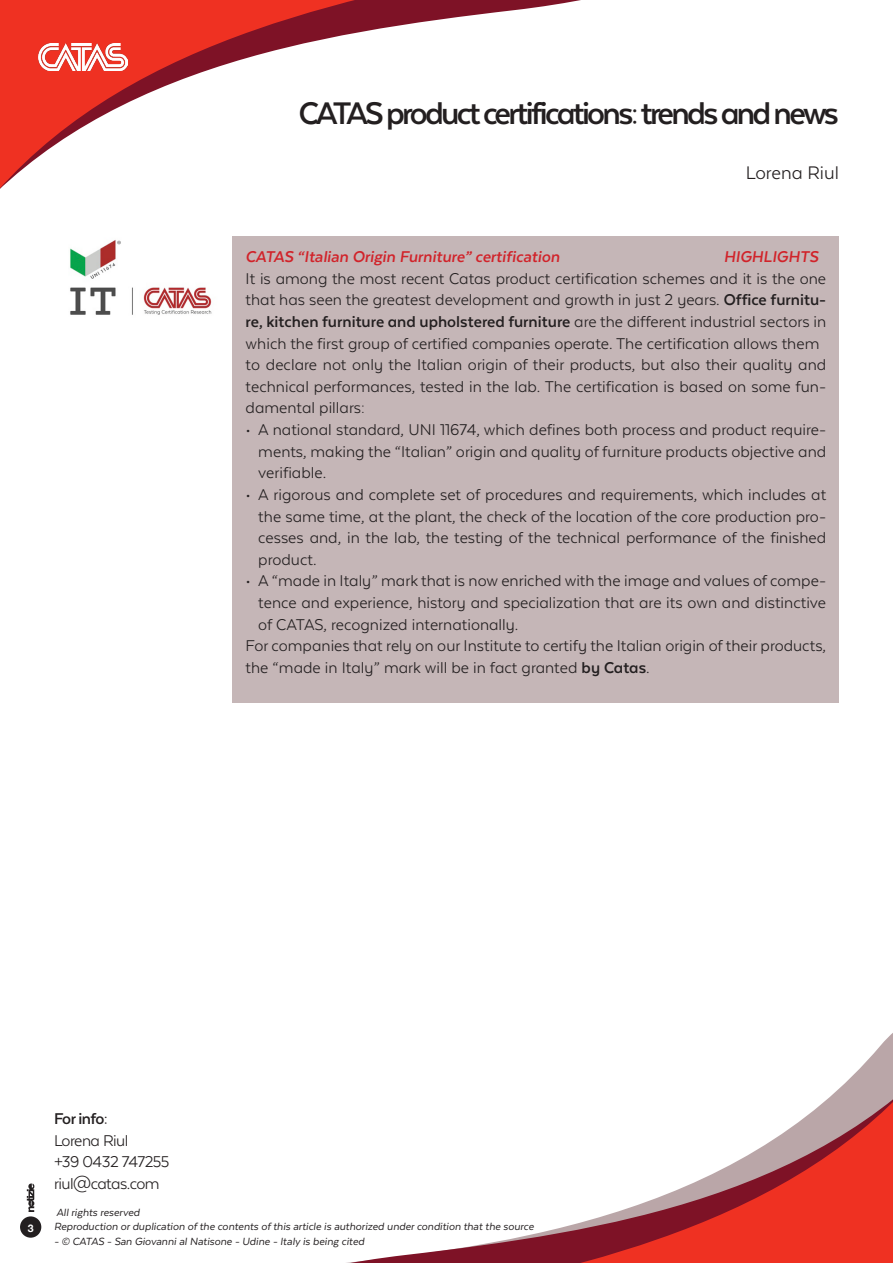
<style>
.page{position:relative;width:893px;height:1263px;background:#fff}
.page>*{position:absolute;margin:0;border:0;box-sizing:border-box;transform-origin:0 0}
.t1{font:700 36px "Texta Alt";letter-spacing:-.075em;color:#231f20}
.t2{font:21px "Texta Alt";color:#231f20}
.t3{font:18px/21.6px "Texta Alt";color:#231f20;text-align:justify}
.t4{font:italic 700 18px "Texta Alt";color:#d1232a}
.t5{font:18px "Texta Alt";letter-spacing:-.03em;color:#231f20}
.t6{font:700 18px "Texta Alt";letter-spacing:-.035em;color:#231f20}
.t7{font:italic 12px "Texta Alt";color:#231f20}
.t8{font:700 10.5px "Helvetica Neue";color:#fff}
.s1{font-weight:700}
</style>
<div class="page">
<svg style="left:0;top:0;width:581px;height:442px"></svg>
<svg style="left:20px;top:1033px;width:873px;height:230px"></svg>
<img style="left:38px;top:43px;width:89px;height:27px">
<div style="left:20px;top:1216px;width:21px;height:22px;background:#231f20;border-radius:50%"></div>
<svg style="left:27px;top:1183px;width:7px;height:29px"></svg>
<div style="left:233px;top:236px;width:606px;height:467px;background:#c5b6b7"></div>
<img style="left:54px;top:236px;width:166px;height:88px">
<p class="t1" style="left:299px;top:95px;width:542px">CATAS product certifications: trends and news</p>
<p class="t2" style="left:746px;top:162px;width:95px">Lorena Riul</p>
<p class="t4" style="left:246px;top:248px;width:315px">CATAS “Italian Origin Furniture” certification</p>
<p class="t4" style="left:724px;top:248px;width:96px">HIGHLIGHTS</p>
<p class="t3" style="left:246px;top:267px;width:582px">It is among the most recent Catas product certification schemes and it is the one that has seen the greatest development and growth in just 2 years. <span class="s1">Office furnitu&shy;re, kitchen furniture and upholstered furniture</span> are the different industrial sectors in which the first group of certified companies operate. The certification allows them</p>
<p class="t3" style="left:246px;top:354px;width:582px">to declare not only the Italian origin of their products, but also their quality and technical performances, tested in the lab. The certification is based on some fun&shy;damental pillars:</p>
<p class="t3" style="left:258px;top:419px;width:569px;text-indent:-13px">• A national standard, UNI 11674, which defines both process and product require&shy;ments, making the “Italian” origin and quality of furniture products objective and verifiable.</p>
<p class="t3" style="left:258px;top:483px;width:569px;text-indent:-13px">• A rigorous and complete set of procedures and requirements, which includes at the same time, at the plant, the check of the location of the core production pro&shy;cesses and, in the lab, the testing of the technical performance of the finished product.</p>
<p class="t3" style="left:258px;top:570px;width:569px;text-indent:-13px">• A “made in Italy” mark that is now enriched with the image and values of compe&shy;tence and experience, history and specialization that are its own and distinctive of CATAS, recognized internationally.</p>
<p class="t3" style="left:246px;top:635px;width:582px">For companies that rely on our Institute to certify the Italian origin of their products, the “made in Italy” mark will be in fact granted <span class="s1">by Catas</span>.</p>
<p class="t8" style="left:28px;top:1220px;width:7px">3</p>
<p class="t6" style="left:54px;top:1109px;width:56px">For info:</p>
<p class="t5" style="left:54px;top:1131px;width:76px">Lorena Riul</p>
<p class="t5" style="left:54px;top:1153px;width:117px">+39 0432 747255</p>
<p class="t5" style="left:54px;top:1174px;width:107px">riul@catas.com</p>
<p class="t7" style="left:56px;top:1206px;width:85px">All rights reserved</p>
<p class="t7" style="left:54px;top:1220px;width:481px">Reproduction or duplication of the contents of this article is authorized under condition that the source</p>
<p class="t7" style="left:54px;top:1235px;width:312px">- © CATAS - San Giovanni al Natisone - Udine - Italy is being cited</p>
</div>
